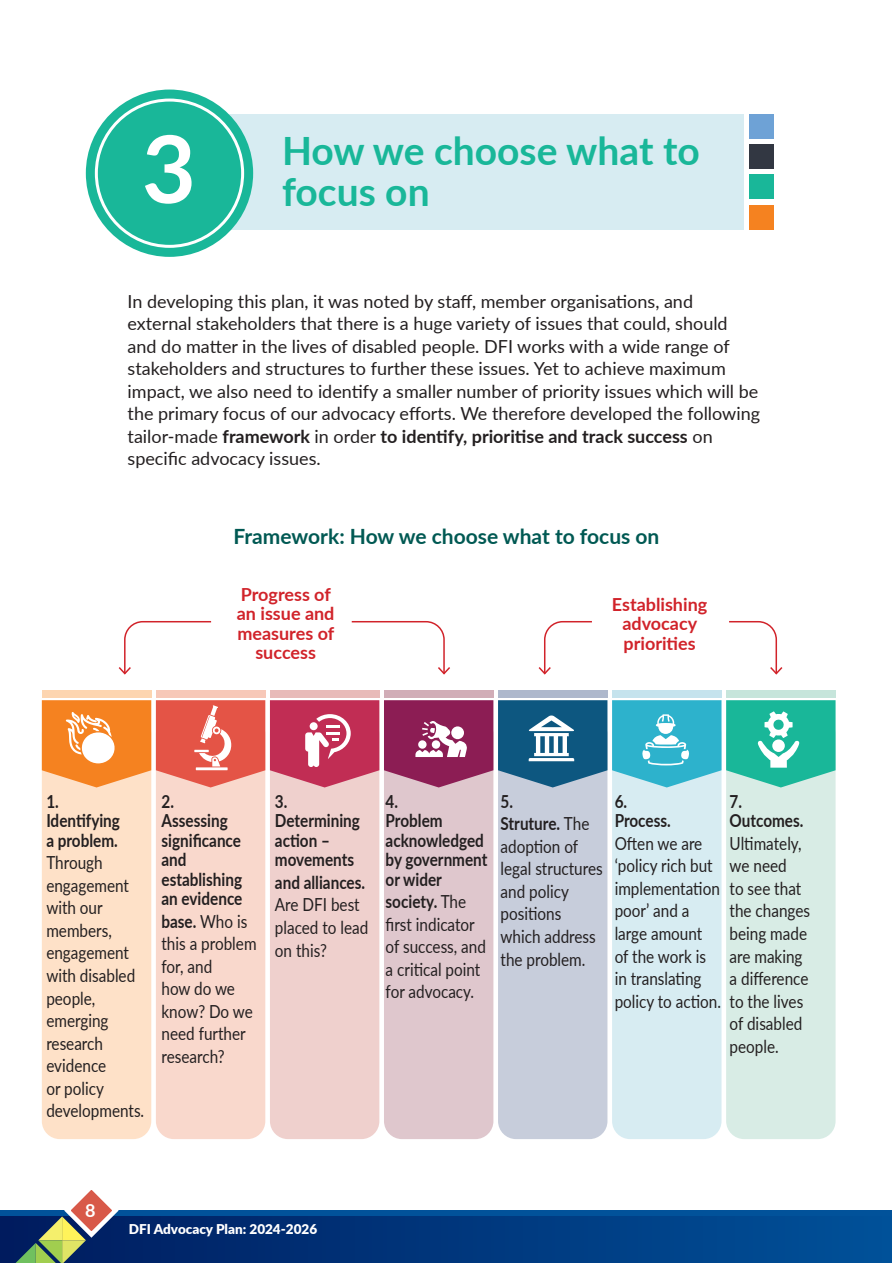
<style>
.page{position:relative;width:893px;height:1263px;background:#fff}
.page>*{position:absolute;margin:0;border:0;box-sizing:border-box;transform-origin:0 0}
.t1{font:700 93.15px "Lato";color:#fff}
.t2{font:700 39px/40.5px "Lato";color:#19b799}
.t3{font:700 21px "Lato";color:#005953}
.t4{font:18px/22.5px "Lato";color:#231f20;scale:.85 1}
.t5{font:18px/22.5px "Lato";color:#231f20}
.t6{font:700 18px/19.5px "Lato";color:#231f20;scale:.85 1}
.t7{font:700 18px/19.5px "Lato";color:#d1232a;text-align:center}
.t8{font:700 18px "Lato";color:#fff}
.t9{font:900 13.5px "Lato";color:#fff}
.s1{font-weight:700}
</style>
<div class="page">
<div style="left:270px;top:716px;width:109px;height:423px;background:#efd0cd;border-radius:18px"></div>
<div style="left:498px;top:716px;width:109px;height:423px;background:#c7cddb;border-radius:18px"></div>
<div style="left:726px;top:716px;width:110px;height:423px;background:#d8ece5;border-radius:18px"></div>
<div style="left:156px;top:716px;width:109px;height:423px;background:#f9d8cc;border-radius:18px"></div>
<div style="left:384px;top:716px;width:109px;height:423px;background:#dfc7cd;border-radius:18px"></div>
<div style="left:612px;top:716px;width:109px;height:423px;background:#d7ecf2;border-radius:18px"></div>
<div style="left:42px;top:716px;width:109px;height:423px;background:#fee1c8;border-radius:18px"></div>
<div style="left:270px;top:690px;width:109px;height:7px;background:#e8bbb9"></div>
<div style="left:498px;top:690px;width:109px;height:7px;background:#aeb8cc"></div>
<div style="left:384px;top:690px;width:109px;height:7px;background:#d1adb7"></div>
<div style="left:612px;top:690px;width:109px;height:7px;background:#c5e3ed"></div>
<div style="left:42px;top:690px;width:109px;height:7px;background:#fdd5b0"></div>
<div style="left:726px;top:690px;width:109px;height:7px;background:#c6e5db"></div>
<div style="left:156px;top:690px;width:109px;height:7px;background:#f7c8b8"></div>
<svg style="left:729px;top:621px;width:54px;height:54px"></svg>
<svg style="left:538px;top:621px;width:54px;height:54px"></svg>
<svg style="left:351px;top:621px;width:99px;height:54px"></svg>
<svg style="left:118px;top:621px;width:94px;height:54px"></svg>
<svg style="left:42px;top:700px;width:794px;height:87px;background:#988688"></svg>
<hr style="left:892px;top:1210px;width:1px;height:53px;background:#01529a">
<div style="left:0;top:1210px;width:892px;height:53px;background:#01529a"></div>
<svg style="left:0;top:1216px;width:749px;height:47px;background:#00347a"></svg>
<svg style="left:12px;top:1190px;width:110px;height:73px"></svg>
<div style="left:191px;top:114px;width:553px;height:115px;background:#d7ecf2"></div>
<div style="left:749px;top:114px;width:25px;height:24px;background:#6ea2d6"></div>
<div style="left:749px;top:144px;width:25px;height:25px;background:#323742"></div>
<div style="left:749px;top:175px;width:25px;height:24px;background:#19b799"></div>
<div style="left:749px;top:205px;width:25px;height:24px;background:#f58220"></div>
<div style="left:86px;top:90px;width:167px;height:167px;background:#19b799;border-radius:50%"></div>
<div style="left:95px;top:99px;width:149px;height:149px;border:3px solid #fff;border-radius:50%"></div>
<h1 class="t1" style="left:142px;top:101px;width:56px">3</h1>
<h2 class="t2" style="left:282px;top:129px;width:419px">How we choose what to focus on</h2>
<p class="t5" style="left:128px;top:289px;width:634px">In developing this plan, it was noted by staff, member organisations, and external stakeholders that there is a huge variety of issues that could, should and do matter in the lives of disabled people. DFI works with a wide range of stakeholders and structures to further these issues. Yet to achieve maximum impact, we also need to identify a smaller number of priority issues which will be the primary focus of our advocacy efforts. We therefore developed the following tailor-made <span class="s1">framework</span> in order <span class="s1">to identify, prioritise and track success</span> on specific advocacy issues.</p>
<p class="t3" style="left:233px;top:521px;width:427px">Framework: How we choose what to focus on</p>
<p class="t7" style="left:237px;top:584px;width:99px">Progress of an issue and measures of success</p>
<p class="t7" style="left:612px;top:594px;width:97px">Establishing advocacy priorities</p>
<p class="t6" style="left:46px;top:791px;width:88px">1.<br>Identifying a problem.</p>
<p class="t4" style="left:46px;top:851px;width:117px">Through engagement with our members, engagement with disabled people, emerging research evidence<br>or policy developments.</p>
<p class="t6" style="left:161px;top:791px;width:97px">2.<br>Assessing significance and establishing an evidence</p>
<p class="t4" style="left:161px;top:909px;width:113px"><span class="s1">base.</span> Who is this a problem for, and<br>how do we know? Do we need further research?</p>
<p class="t6" style="left:275px;top:791px;width:102px">3.<br>Determining action – movements</p>
<p class="t6" style="left:275px;top:872px;width:108px">and alliances.</p>
<p class="t4" style="left:275px;top:893px;width:111px">Are DFI best placed to lead on this?</p>
<p class="t6" style="left:386px;top:791px;width:121px">4.<br>Problem acknowledged by government or wider</p>
<p class="t4" style="left:386px;top:890px;width:120px"><span class="s1">society.</span> The first indicator of success, and a critical point for advocacy.</p>
<p class="t6" style="left:615px;top:791px;width:67px">6.<br>Process.</p>
<p class="t4" style="left:615px;top:831px;width:127px">Often we are ‘policy rich but implementation poor’ and a large amount<br>of the work is in translating policy to action.</p>
<p class="t4" style="left:501px;top:789px;width:122px"><span class="s1">5.<br>Struture.</span> The adoption of legal structures and policy positions which address the problem.</p>
<p class="t6" style="left:730px;top:791px;width:88px">7.<br>Outcomes.</p>
<p class="t4" style="left:730px;top:831px;width:96px">Ultimately, we need<br>to see that the changes being made are making a difference to the lives of disabled people.</p>
<p class="t8" style="left:85px;top:1197px;width:12px">8</p>
<p class="t9" style="left:129px;top:1219px;width:190px">DFI Advocacy Plan: 2024-2026</p>
</div>
